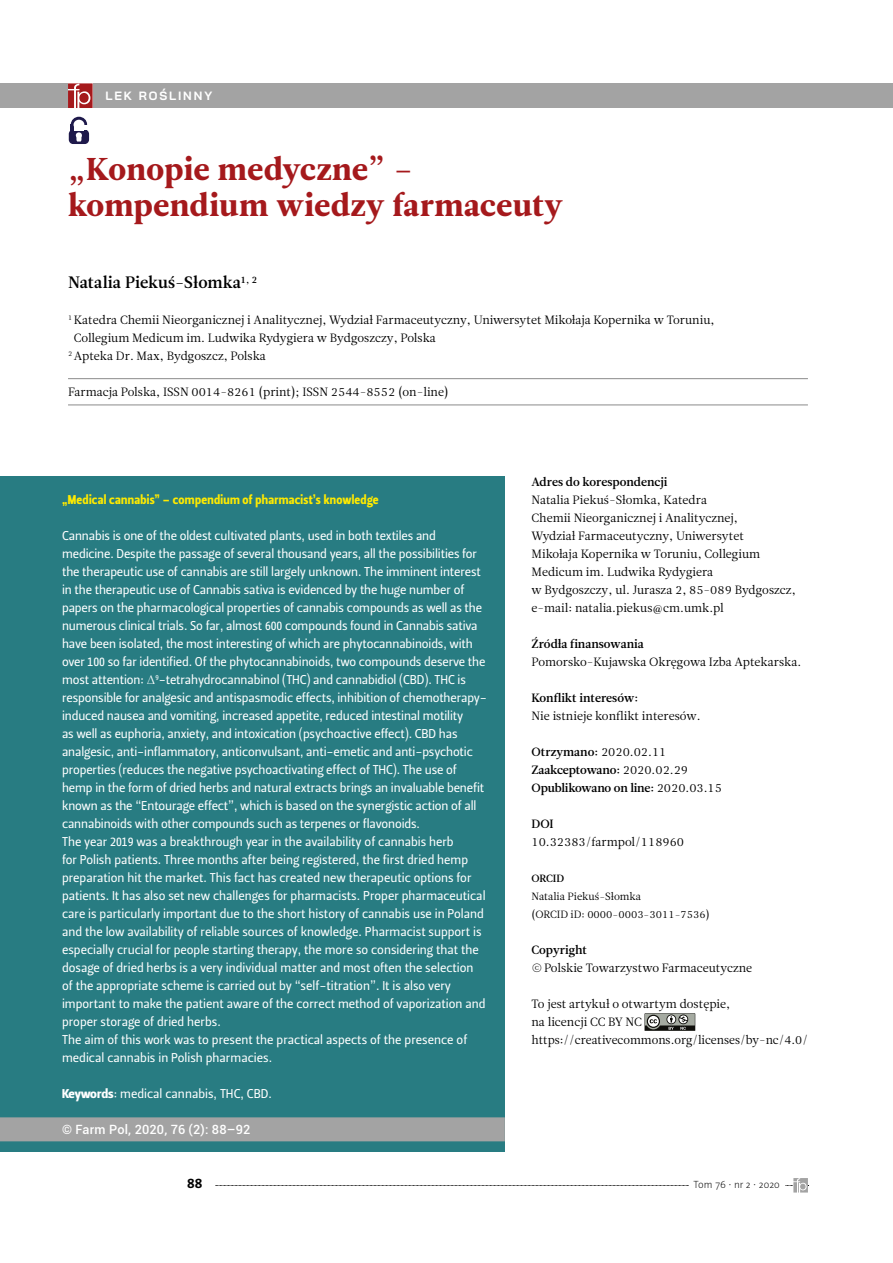
<style>
.page{position:relative;width:893px;height:1263px;background:#fff}
.page>*{position:absolute;margin:0;border:0;box-sizing:border-box;transform-origin:0 0}
.t1{font:31.5px/36px "Leitura News Roman 4";letter-spacing:.015em;color:#a5191c}
.t2{font:16.5px "Leitura News Roman 3";letter-spacing:.005em;color:#000}
.t3{font:700 13.5px "Naomi Sans EFN";color:#000}
.t4{font:12.75px/18px "Leitura Sans Grot 2";letter-spacing:-.01em;color:#fff}
.t5{font:12.75px "Leitura Sans Grot 4";letter-spacing:.025em;color:#ffea00;scale:.9 1}
.t6{font:500 12.75px "Roboto";letter-spacing:.015em;color:#fff}
.t7{font:12px/18px "Leitura News Roman 1";color:#000}
.t8{font:12px/18px "Leitura News Roman 3";color:#000}
.t9{font:700 12px "Bai Jamjuree";letter-spacing:.16em;color:#fff}
.t10{font:10.5px/18px "Leitura News Roman 1";color:#000}
.t11{font:10.5px "Naomi Sans EFN Thin";letter-spacing:.01em;color:#000}
.t12{font:10.5px "Leitura News Roman 3";letter-spacing:-.01em;color:#000}
.s1{font-family:"Leitura Sans Grot 4"}
.s2{font-family:"Leitura News Roman 1"}
</style>
<div class="page">
<div style="left:0;top:83px;width:893px;height:25px;background:#a3a3a3"></div>
<svg style="left:68px;top:83px;width:25px;height:25px"></svg>
<svg style="left:215px;top:1178px;width:594px;height:14px"></svg>
<hr style="left:68px;top:378px;width:740px;height:1px;background:#8b8b8b">
<hr style="left:68px;top:405px;width:740px;height:1px;background:#8b8b8b">
<div style="left:0;top:476px;width:505px;height:676px;background:#287c82"></div>
<div style="left:0;top:1117px;width:505px;height:24px;background:#a3a3a3"></div>
<svg style="left:645px;top:1013px;width:51px;height:18px"></svg>
<svg style="left:68px;top:117px;width:22px;height:27px"></svg>
<svg style="left:71px;top:117px;width:16px;height:15px"></svg>
<div style="left:69px;top:130px;width:20px;height:14px;background:#1e194b;border-radius:4px"></div>
<svg style="left:76px;top:132px;width:6px;height:10px"></svg>
<svg style="left:71px;top:124px;width:16px;height:7px"></svg>
<div style="left:74px;top:120px;width:10px;height:10px;background:#fff;border-radius:50%"></div>
<div style="left:79px;top:125px;width:10px;height:5px;background:#fff"></div>
<div style="left:74px;top:124px;width:9px;height:6px;background:#fff"></div>
<p class="t9" style="left:105px;top:89px;width:108px">LEK ROŚLINNY</p>
<h1 class="t1" style="left:68px;top:151px;width:496px">„Konopie medyczne” – kompendium wiedzy farmaceuty</h1>
<p class="t2" style="left:68px;top:273px;width:191px">Natalia Piekuś-Słomka<sup>1,</sup> <sup>2</sup></p>
<p class="t7" style="left:68px;top:311px;width:648px"><sup>1</sup> Katedra Chemii Nieorganicznej i Analitycznej, Wydział Farmaceutyczny, Uniwersytet Mikołaja Kopernika w Toruniu,</p>
<p class="t7" style="left:74px;top:329px;width:364px">Collegium Medicum im. Ludwika Rydygiera w Bydgoszczy, Polska</p>
<p class="t7" style="left:68px;top:347px;width:199px"><sup>2</sup> Apteka Dr. Max, Bydgoszcz, Polska</p>
<p class="t7" style="left:68px;top:383px;width:382px">Farmacja Polska, ISSN 0014-8261 (print); ISSN 2544-8552 (on-line)</p>
<p class="t5" style="left:62px;top:492px;width:353px">„Medical cannabis” – compendium of pharmacist’s knowledge</p>
<p class="t4" style="left:62px;top:527px;width:426px">Cannabis is one of the oldest cultivated plants, used in both textiles and medicine. Despite the passage of several thousand years, all the possibilities for the therapeutic use of cannabis are still largely unknown. The imminent interest in the therapeutic use of Cannabis sativa is evidenced by the huge number of papers on the pharmacological properties of cannabis compounds as well as the numerous clinical trials. So far, almost 600 compounds found in Cannabis sativa have been isolated, the most interesting of which are phytocannabinoids, with over 100 so far identified. Of the phytocannabinoids, two compounds deserve the most attention: Δ<sup>9</sup>-tetrahydrocannabinol (THC) and cannabidiol (CBD). THC is responsible for analgesic and antispasmodic effects, inhibition of chemotherapy&shy;induced nausea and vomiting, increased appetite, reduced intestinal motility<br>as well as euphoria, anxiety, and intoxication (psychoactive effect). CBD has analgesic, anti-inflammatory, anticonvulsant, anti-emetic and anti-psychotic properties (reduces the negative psychoactivating effect of THC). The use of hemp in the form of dried herbs and natural extracts brings an invaluable benefit known as the “Entourage effect”, which is based on the synergistic action of all cannabinoids with other compounds such as terpenes or flavonoids.<br>The year 2019 was a breakthrough year in the availability of cannabis herb<br>for Polish patients. Three months after being registered, the first dried hemp preparation hit the market. This fact has created new therapeutic options for patients. It has also set new challenges for pharmacists. Proper pharmaceutical care is particularly important due to the short history of cannabis use in Poland and the low availability of reliable sources of knowledge. Pharmacist support is especially crucial for people starting therapy, the more so considering that the dosage of dried herbs is a very individual matter and most often the selection of the appropriate scheme is carried out by “self-titration”. It is also very important to make the patient aware of the correct method of vaporization and proper storage of dried herbs.<br>The aim of this work was to present the practical aspects of the presence of medical cannabis in Polish pharmacies.</p>
<p class="t4" style="left:62px;top:1085px;width:211px"><span class="s1">Keywords</span>: medical cannabis, THC, CBD.</p>
<p class="t6" style="left:62px;top:1121px;width:190px">© Farm Pol, 2020, 76 (2): 88–92</p>
<p class="t8" style="left:531px;top:473px;width:138px">Adres do korespondencji</p>
<p class="t7" style="left:531px;top:491px;width:266px">Natalia Piekuś-Słomka, Katedra<br>Chemii Nieorganicznej i Analitycznej,<br>Wydział Farmaceutyczny, Uniwersytet<br>Mikołaja Kopernika w Toruniu, Collegium Medicum im. Ludwika Rydygiera<br>w Bydgoszczy, ul. Jurasza 2, 85-089 Bydgoszcz, e-mail: natalia.piekus@cm.umk.pl</p>
<p class="t8" style="left:531px;top:635px;width:114px">Źródła finansowania</p>
<p class="t7" style="left:531px;top:653px;width:271px">Pomorsko-Kujawska Okręgowa Izba Aptekarska.</p>
<p class="t8" style="left:531px;top:689px;width:108px">Konflikt interesów:</p>
<p class="t7" style="left:531px;top:707px;width:171px">Nie istnieje konflikt interesów.</p>
<p class="t8" style="left:531px;top:743px;width:192px">Otrzymano: <span class="s2">2020.02.11<br></span>Zaakceptowano: <span class="s2">2020.02.29<br></span>Opublikowano on line: <span class="s2">2020.03.15</span></p>
<p class="t8" style="left:531px;top:815px;width:24px">DOI</p>
<p class="t7" style="left:531px;top:833px;width:154px">10.32383/farmpol/118960</p>
<p class="t12" style="left:531px;top:872px;width:34px">ORCID</p>
<p class="t10" style="left:531px;top:888px;width:180px">Natalia Piekuś-Słomka<br>(ORCID iD: 0000-0003-3011-7536)</p>
<p class="t8" style="left:531px;top:941px;width:57px">Copyright</p>
<p class="t7" style="left:531px;top:959px;width:222px">©Polskie Towarzystwo Farmaceutyczne</p>
<p class="t7" style="left:531px;top:995px;width:278px">To jest artykuł o otwartym dostępie,<br>na licencji CC BY NC https://creativecommons.org/licenses/by-nc/4.0/</p>
<p class="t3" style="left:187px;top:1176px;width:17px">88</p>
<p class="t11" style="left:693px;top:1179px;width:88px">Tom 76 · nr 2 · 2020</p>
</div>
